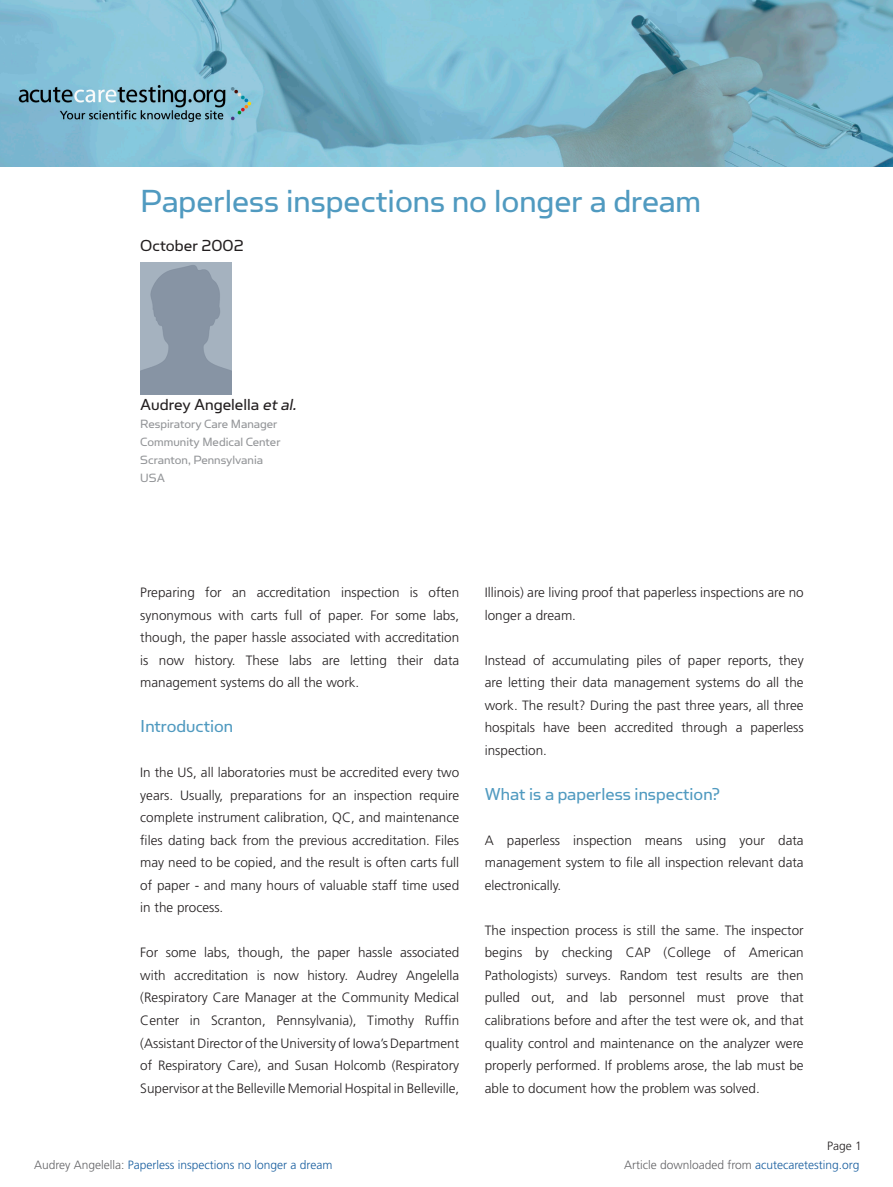
<style>
.page{position:relative;width:893px;height:1187px;background:#fff}
.page>*{position:absolute;margin:0;border:0;box-sizing:border-box;transform-origin:0 0}
.Overskrift{font:36px "Simian Text Orangutan";color:#509ac0}
.Heading_article{font:19.5px "Simian Text Orangutan";color:#509ac0}
.Overskrift-2{font:18px "Simian Text Orangutan";color:#231f20}
.Heading_article-2{font:300 13.5px/22.5px "Frutiger";color:#231f20;text-align:justify}
.Overskrift-3{font:13.5px "Simian Text Orangutan";color:#939598}
.Heading_article-3{font:300 12px "Frutiger";color:#175d9e}
.Heading_article-4{font:300 12px "Frutiger";color:#636366}
.Heading_article-5{font:300 12px "Frutiger";color:#231f20}
.s1{font-style:italic}
.s2{color:#636366}
.s3{color:#175d9e}
</style>
<div class="page">
<img style="left:140px;top:263px;width:92px;height:131px">
<img style="left:0;top:0;width:893px;height:167px">
<p class="Overskrift" style="left:140px;top:181px;width:562px">Paperless inspections no longer a dream</p>
<p class="Overskrift-2" style="left:140px;top:236px;width:105px">October 2002</p>
<p class="Overskrift-2" style="left:140px;top:395px;width:161px">Audrey Angelella <span class="s1">etal.</span></p>
<p class="Overskrift-3" style="left:140px;top:417px;width:139px">Respiratory Care Manager</p>
<p class="Overskrift-3" style="left:140px;top:435px;width:142px">Community Medical Center</p>
<p class="Overskrift-3" style="left:140px;top:453px;width:124px">Scranton, Pennsylvania</p>
<p class="Overskrift-3" style="left:140px;top:471px;width:26px">USA</p>
<p class="Heading_article-2" style="left:140px;top:581px;width:320px">Preparing for an accreditation inspection is often synonymous with carts full of paper. For some labs, though, the paper hassle associated with accreditation is now history. These labs are letting their data management systems do all the work.</p>
<p class="Heading_article" style="left:140px;top:715px;width:94px">Introduction</p>
<p class="Heading_article-2" style="left:140px;top:761px;width:320px">In the US, all laboratories must be accredited every two years. Usually, preparations for an inspection require complete instrument calibration, QC, and maintenance files dating back from the previous accreditation. Files may need to be copied, and the result is often carts full of paper - and many hours of valuable staff time used in the process.</p>
<p class="Heading_article-2" style="left:140px;top:941px;width:320px">For some labs, though, the paper hassle associated with accreditation is now history. Audrey Angelella (Respiratory Care Manager at the Community Medical Center in Scranton, Pennsylvania), Timothy Ruffin (Assistant Director of the University of Iowa’s Department of Respiratory Care), and Susan Holcomb (Respiratory Supervisor at the Belleville Memorial Hospital in Belleville,</p>
<p class="Heading_article-2" style="left:485px;top:581px;width:320px">Illinois) are living proof that paperless inspections are no longer a dream.</p>
<p class="Heading_article-2" style="left:485px;top:649px;width:320px">Instead of accumulating piles of paper reports, they are letting their data management systems do all the work. The result? During the past three years, all three hospitals have been accredited through a paperless inspection.</p>
<p class="Heading_article" style="left:485px;top:783px;width:237px">What is a paperless inspection?</p>
<p class="Heading_article-2" style="left:485px;top:829px;width:320px">A paperless inspection means using your data management system to file all inspection relevant data electronically.</p>
<p class="Heading_article-2" style="left:485px;top:919px;width:320px">The inspection process is still the same. The inspector begins by checking CAP (College of American Pathologists) surveys. Random test results are then pulled out, and lab personnel must prove that calibrations before and after the test were ok, and that quality control and maintenance on the analyzer were properly performed. If problems arose, the lab must be able to document how the problem was solved.</p>
<p class="Heading_article-5" style="left:827px;top:1139px;width:36px">Page 1</p>
<p class="Heading_article-3" style="left:34px;top:1158px;width:300px"><span class="s2">Audrey Angelella:</span> Paperless inspections no longer a dream</p>
<p class="Heading_article-4" style="left:624px;top:1158px;width:237px">Article downloaded from <span class="s3">acutecaretesting.org</span></p>
</div>
